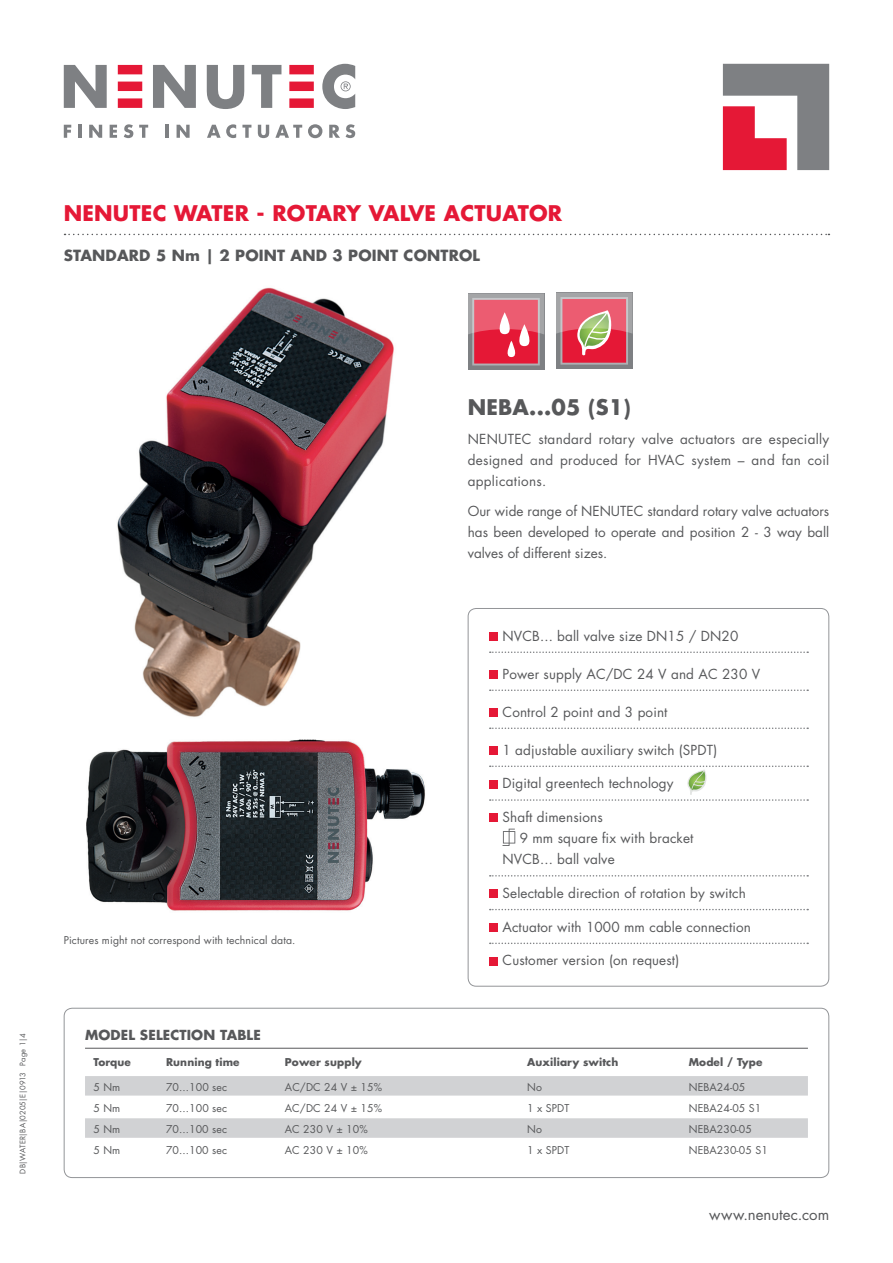
<style>
.page{position:relative;width:893px;height:1263px;background:#fff}
.page>*{position:absolute;margin:0;border:0;box-sizing:border-box;transform-origin:0 0}
.t1{font:700 21px "Futura Std";letter-spacing:.01em;color:#e51836}
.t2{font:700 21px "Futura Std";letter-spacing:.01em;color:#57585a}
.t3{font:700 15px "Futura Std";letter-spacing:.01em;color:#57585a}
.t4{font:15px "Futura Std";color:#57585a}
.t5{font:13.5px/21px "Futura Std";letter-spacing:.01em;color:#57585a;text-align:justify}
.t6{font:700 13.5px "Futura Std";letter-spacing:.01em;color:#57585a}
.t7{font:10.5px "Futura Std";letter-spacing:.01em;color:#57585a}
.t8{font:700 10.5px "Futura Std";letter-spacing:.01em;color:#57585a}
.t9{font:7.5px "Futura Std";letter-spacing:.005em;color:#57585a}
</style>
<div class="page">
<img style="left:86px;top:739px;width:339px;height:172px">
<img style="left:117px;top:287px;width:516px;height:432px">
<svg style="left:65px;top:234px;width:764px;height:1px"></svg>
<div style="left:468px;top:608px;width:361px;height:378px;border:1px solid #939598;border-radius:8px"></div>
<svg style="left:490px;top:651px;width:318px;height:2px"></svg>
<svg style="left:490px;top:689px;width:318px;height:2px"></svg>
<svg style="left:490px;top:727px;width:318px;height:2px"></svg>
<svg style="left:490px;top:875px;width:318px;height:1px"></svg>
<svg style="left:490px;top:909px;width:318px;height:1px"></svg>
<svg style="left:490px;top:942px;width:318px;height:2px"></svg>
<div style="left:489px;top:632px;width:8px;height:8px;background:#e51836"></div>
<div style="left:489px;top:670px;width:8px;height:8px;background:#e51836"></div>
<div style="left:489px;top:708px;width:8px;height:8px;background:#e51836"></div>
<div style="left:489px;top:746px;width:8px;height:8px;background:#e51836"></div>
<div style="left:489px;top:780px;width:8px;height:8px;background:#e51836"></div>
<div style="left:489px;top:813px;width:8px;height:9px;background:#e51836"></div>
<svg style="left:502px;top:829px;width:13px;height:17px"></svg>
<div style="left:489px;top:889px;width:8px;height:9px;background:#e51836"></div>
<div style="left:489px;top:923px;width:8px;height:8px;background:#e51836"></div>
<div style="left:489px;top:957px;width:8px;height:8px;background:#e51836"></div>
<div style="left:64px;top:1008px;width:765px;height:170px;border:1px solid #939598;border-radius:8px"></div>
<hr style="left:85px;top:1048px;width:723px;height:1px;background:#57585a">
<div style="left:85px;top:1076px;width:723px;height:19px;background:#d1d2d4"></div>
<div style="left:85px;top:1118px;width:723px;height:20px;background:#d1d2d4"></div>
<div style="left:468px;top:293px;width:76px;height:77px;background:linear-gradient(to right,#898b8e,#88898d)"></div>
<svg style="left:468px;top:293px;width:76px;height:72px;background:#d86274"></svg>
<div style="left:556px;top:293px;width:76px;height:76px;background:#7e8083"></div>
<svg style="left:556px;top:293px;width:76px;height:72px;background:#ce7277"></svg>
<svg style="left:490px;top:765px;width:318px;height:36px"></svg>
<svg style="left:723px;top:64px;width:106px;height:106px"></svg>
<svg style="left:118px;top:65px;width:24px;height:43px"></svg>
<svg style="left:289px;top:65px;width:25px;height:43px"></svg>
<svg style="left:64px;top:65px;width:43px;height:43px"></svg>
<svg style="left:153px;top:65px;width:43px;height:43px"></svg>
<svg style="left:207px;top:65px;width:37px;height:44px"></svg>
<svg style="left:252px;top:65px;width:29px;height:43px"></svg>
<svg style="left:322px;top:64px;width:33px;height:45px"></svg>
<svg style="left:64px;top:125px;width:7px;height:13px"></svg>
<hr style="left:78px;top:125px;width:4px;height:13px;background:#7e8083">
<svg style="left:89px;top:125px;width:13px;height:13px"></svg>
<svg style="left:110px;top:125px;width:7px;height:13px"></svg>
<svg style="left:124px;top:124px;width:9px;height:14px"></svg>
<svg style="left:139px;top:125px;width:9px;height:13px"></svg>
<svg style="left:166px;top:125px;width:3px;height:13px"></svg>
<svg style="left:177px;top:125px;width:13px;height:13px"></svg>
<svg style="left:207px;top:124px;width:29px;height:14px"></svg>
<svg style="left:242px;top:125px;width:9px;height:13px"></svg>
<svg style="left:258px;top:125px;width:11px;height:13px"></svg>
<svg style="left:275px;top:125px;width:27px;height:13px"></svg>
<svg style="left:308px;top:124px;width:14px;height:14px"></svg>
<svg style="left:329px;top:125px;width:11px;height:13px"></svg>
<svg style="left:346px;top:124px;width:9px;height:14px"></svg>
<h1 class="t1" style="left:64px;top:200px;width:500px">NENUTEC WATER - ROTARY VALVE ACTUATOR</h1>
<p class="t3" style="left:64px;top:245px;width:418px">STANDARD 5 Nm | 2 POINT AND 3 POINT CONTROL</p>
<p class="t9" style="left:18px;top:1174px;width:142px;rotate:-90deg">DB|WATER|BA|0205|E|0913 Page 1|4</p>
<p class="t7" style="left:64px;top:933px;width:233px">Pictures might not correspond with technical data.</p>
<h1 class="t2" style="left:468px;top:393px;width:165px">NEBA...05 (S1)</h1>
<p class="t5" style="left:468px;top:429px;width:363px">NENUTEC standard rotary valve actuators are especially designed and produced for HVAC system – and fan coil applications.</p>
<p class="t5" style="left:468px;top:501px;width:363px">Our wide range of NENUTEC standard rotary valve actuators has been developed to operate and position 2 - 3 way ball valves of different sizes.</p>
<p class="t5" style="left:502px;top:625px;width:237px">NVCB... ball valve size DN15 / DN20</p>
<p class="t5" style="left:502px;top:663px;width:259px">Power supply AC/DC 24 V and AC 230 V</p>
<p class="t5" style="left:502px;top:701px;width:167px">Control 2 point and 3 point</p>
<p class="t5" style="left:502px;top:739px;width:216px">1 adjustable auxiliary switch (SPDT)</p>
<p class="t5" style="left:502px;top:773px;width:173px">Digital greentech technology</p>
<p class="t5" style="left:502px;top:807px;width:102px">Shaft dimensions</p>
<p class="t5" style="left:520px;top:828px;width:175px">9 mm square fix with bracket</p>
<p class="t5" style="left:502px;top:849px;width:114px">NVCB... ball valve</p>
<p class="t5" style="left:502px;top:882px;width:245px">Selectable direction of rotation by switch</p>
<p class="t5" style="left:502px;top:916px;width:250px">Actuator with 1000 mm cable connection</p>
<p class="t5" style="left:502px;top:950px;width:178px">Customer version (on request)</p>
<p class="t6" style="left:85px;top:1026px;width:177px">MODEL SELECTION TABLE</p>
<p class="t8" style="left:94px;top:1055px;width:39px">Torque</p>
<p class="t8" style="left:166px;top:1055px;width:75px">Running time</p>
<p class="t8" style="left:285px;top:1055px;width:78px">Power supply</p>
<p class="t8" style="left:527px;top:1055px;width:93px">Auxiliary switch</p>
<p class="t8" style="left:689px;top:1055px;width:75px">Model / Type</p>
<p class="t7" style="left:94px;top:1080px;width:28px">5 Nm</p>
<p class="t7" style="left:166px;top:1080px;width:63px">70...100 sec</p>
<p class="t7" style="left:285px;top:1080px;width:99px">AC/DC 24 V ± 15%</p>
<p class="t7" style="left:527px;top:1080px;width:16px">No</p>
<p class="t7" style="left:689px;top:1080px;width:58px">NEBA24-05</p>
<p class="t7" style="left:94px;top:1101px;width:28px">5 Nm</p>
<p class="t7" style="left:166px;top:1101px;width:63px">70...100 sec</p>
<p class="t7" style="left:285px;top:1101px;width:99px">AC/DC 24 V ± 15%</p>
<p class="t7" style="left:527px;top:1101px;width:44px">1 x SPDT</p>
<p class="t7" style="left:689px;top:1101px;width:74px">NEBA24-05 S1</p>
<p class="t7" style="left:94px;top:1122px;width:28px">5 Nm</p>
<p class="t7" style="left:166px;top:1122px;width:63px">70...100 sec</p>
<p class="t7" style="left:285px;top:1122px;width:84px">AC 230 V ± 10%</p>
<p class="t7" style="left:527px;top:1122px;width:16px">No</p>
<p class="t7" style="left:689px;top:1122px;width:65px">NEBA230-05</p>
<p class="t7" style="left:94px;top:1144px;width:28px">5 Nm</p>
<p class="t7" style="left:166px;top:1144px;width:63px">70...100 sec</p>
<p class="t7" style="left:285px;top:1144px;width:84px">AC 230 V ± 10%</p>
<p class="t7" style="left:527px;top:1144px;width:44px">1 x SPDT</p>
<p class="t7" style="left:689px;top:1144px;width:81px">NEBA230-05 S1</p>
<p class="t4" style="left:709px;top:1205px;width:121px">www.nenutec.com</p>
</div>
